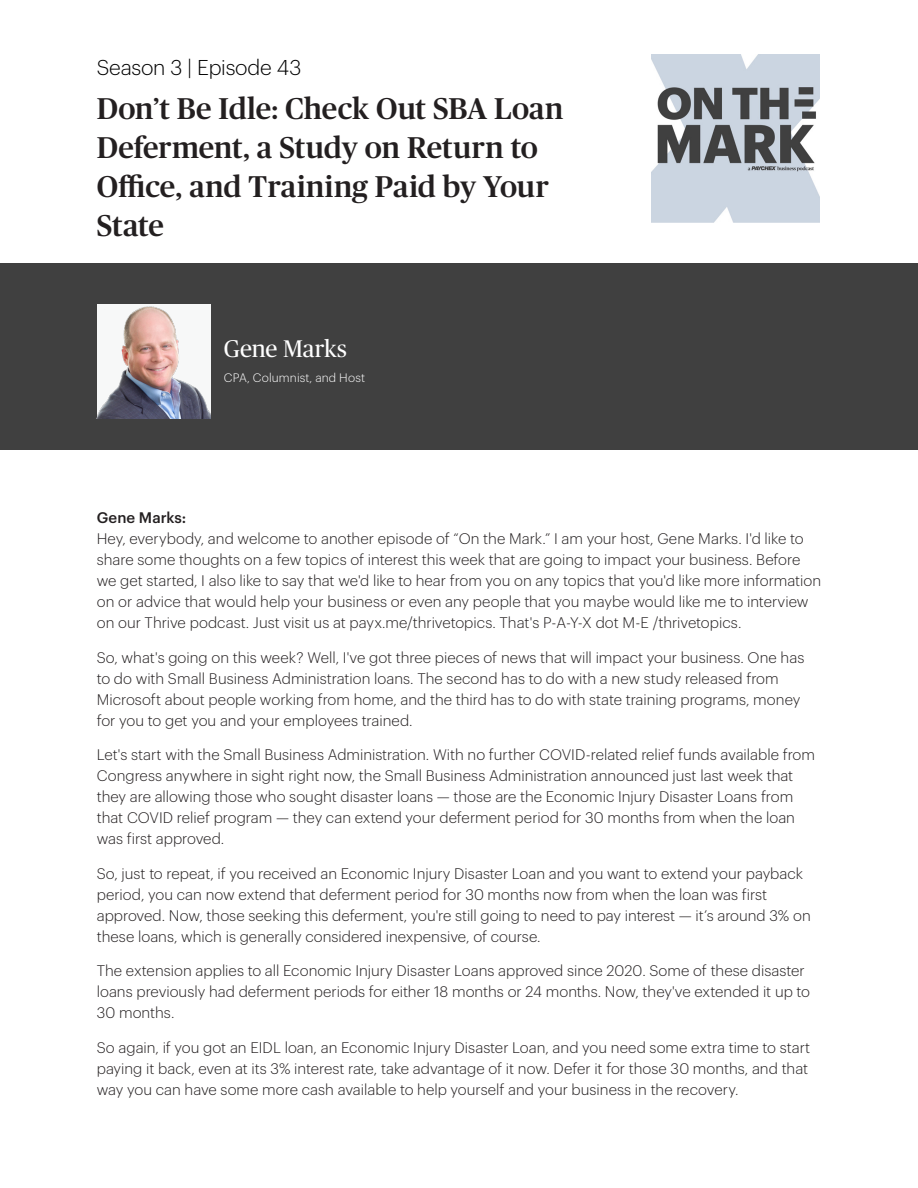
<style>
.page{position:relative;width:918px;height:1188px;background:#fff}
.page>*{position:absolute;margin:0;border:0;box-sizing:border-box;transform-origin:0 0}
.Salesheet_headline{font:500 30px/39px "Publico Headline";color:#231f20}
._3_Line_Subhead-sale{font:24px "Publico Headline";letter-spacing:-.005em;color:#fff}
.Body_10_14{font:300 21px "Graphik";letter-spacing:-.01em;color:#000}
.Body_10_14-2{font:300 15px/21px "Graphik";color:#231f20}
.Name{font:500 15px "Graphik";letter-spacing:.005em;color:#231f20}
._3_Line_Subhead-sale-2{font:300 12px "Graphik";letter-spacing:.01em;color:#fff}
</style>
<div class="page">
<div style="left:0;top:264px;width:918px;height:186px;background:#404040"></div>
<img style="left:97px;top:305px;width:113px;height:113px">
<img style="left:651px;top:54px;width:169px;height:169px">
<p class="Body_10_14" style="left:97px;top:53px;width:206px">Season 3 | Episode 43</p>
<p class="Salesheet_headline" style="left:97px;top:87px;width:468px">Don’t Be Idle: Check Out SBA Loan<br>Deferment, a Study on Return to<br>Office, and Training Paid by Your<br>State</p>
<p class="_3_Line_Subhead-sale" style="left:224px;top:332px;width:125px">Gene Marks</p>
<p class="_3_Line_Subhead-sale-2" style="left:224px;top:369px;width:143px">CPA, Columnist, and Host</p>
<p class="Name" style="left:97px;top:506px;width:91px">Gene Marks:</p>
<p class="Body_10_14-2" style="left:97px;top:527px;width:726px">Hey, everybody, and welcome to another episode of “On the Mark.” I am your host, Gene Marks. I'd like to share some thoughts on a few topics of interest this week that are going to impact your business. Before we get started, I also like to say that we'd like to hear from you on any topics that you'd like more information on or advice that would help your business or even any people that you maybe would like me to interview on our Thrive podcast. Just visit us at payx.me/thrivetopics. That's P-A-Y-X dot M-E /thrivetopics.</p>
<p class="Body_10_14-2" style="left:97px;top:646px;width:709px">So, what's going on this week? Well, I've got three pieces of news that will impact your business. One has to do with Small Business Administration loans. The second has to do with a new study released from Microsoft about people working from home, and the third has to do with state training programs, money for you to get you and your employees trained.</p>
<p class="Body_10_14-2" style="left:97px;top:743px;width:720px">Let's start with the Small Business Administration. With no further COVID-related relief funds available from Congress anywhere in sight right now, the Small Business Administration announced just last week that they are allowing those who sought disaster loans — those are the Economic Injury Disaster Loans from that COVID relief program — they can extend your deferment period for 30 months from when the loan was first approved.</p>
<p class="Body_10_14-2" style="left:97px;top:862px;width:716px">So, just to repeat, if you received an Economic Injury Disaster Loan and you want to extend your payback period, you can now extend that deferment period for 30 months now from when the loan was first approved. Now, those seeking this deferment, you're still going to need to pay interest — it’s around 3% on these loans, which is generally considered inexpensive, of course.</p>
<p class="Body_10_14-2" style="left:97px;top:959px;width:715px">The extension applies to all Economic Injury Disaster Loans approved since 2020. Some of these disaster loans previously had deferment periods for either 18 months or 24 months. Now, they've extended it up to<br>30 months.</p>
<p class="Body_10_14-2" style="left:97px;top:1036px;width:715px">So again, if you got an EIDL loan, an Economic Injury Disaster Loan, and you need some extra time to start paying it back, even at its 3% interest rate, take advantage of it now. Defer it for those 30 months, and that way you can have some more cash available to help yourself and your business in the recovery.</p>
</div>
